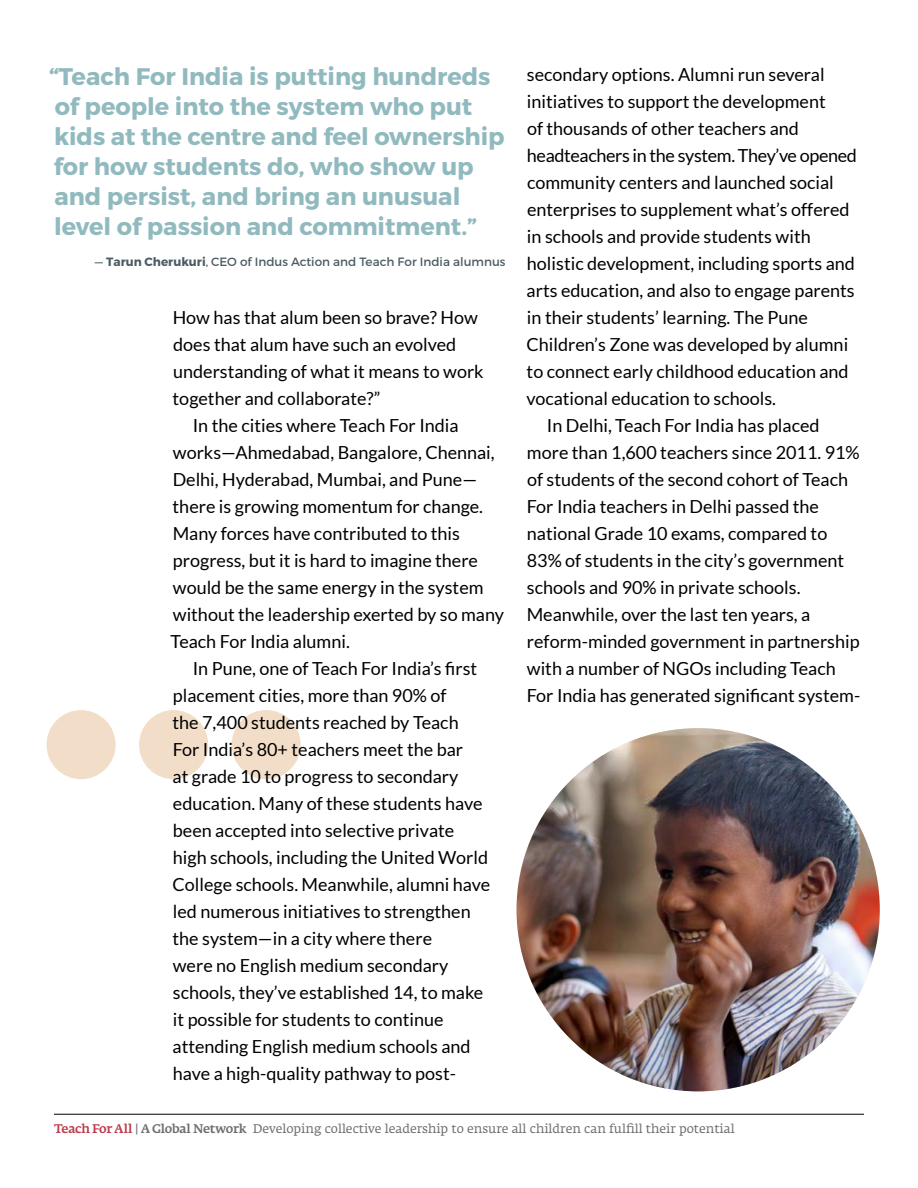
<style>
.page{position:relative;width:918px;height:1188px;background:#fff}
.page>*{position:absolute;margin:0;border:0;box-sizing:border-box;transform-origin:0 0}
.t1{font:700 24px/30px "Montserrat";color:#91babf}
.t2{font:18px/27px "Lato";color:#000}
.t3{font:18px "Lato";letter-spacing:-.02em;color:#000}
.t4{font:12.3px "Fedra Serif A Std";color:#6d6e71}
.t5{font:12px "Montserrat";color:#4c5c65}
.s1{font-weight:700}
.s2{font-weight:500;color:#bc3b4a}
.s3{font-weight:500;font-size:11.25px}
.s4{font-weight:500}
</style>
<div class="page">
<hr style="left:54px;top:1114px;width:810px;height:1px;background:#000">
<div style="left:46px;top:710px;width:70px;height:69px;background:#f2ddc8;border-radius:50%"></div>
<div style="left:139px;top:710px;width:69px;height:69px;background:#f2ddc8;border-radius:50%"></div>
<div style="left:232px;top:710px;width:69px;height:69px;background:#f2ddc8;border-radius:50%"></div>
<img style="left:517px;top:728px;width:363px;height:363px;border-radius:182px">
<h1 class="t1" style="left:49px;top:62px;width:457px">“Teach For India is putting hundreds of people into the system who put kids at the centre and feel ownership for how students do, who show up and persist, and bring an unusual level of passion and commitment.”</h1>
<p class="t5" style="left:95px;top:254px;width:412px">— <span class="s1">Tarun Cherukuri</span>, CEO of Indus Action and Teach For India alumnus</p>
<p class="t2" style="left:173px;top:304px;width:313px">How has that alum been so brave? How does that alum have such an evolved understanding of what it means to work together and collaborate?”</p>
<p class="t2" style="left:171px;top:412px;width:335px;text-indent:22px">In the cities where Teach For India works—Ahmedabad, Bangalore, Chennai, Delhi, Hyderabad, Mumbai, and Pune— there is growing momentum for change.<br>Many forces have contributed to this progress, but it is hard to imagine there would be the same energy in the system without the leadership exerted by so many Teach For India alumni.</p>
<p class="t2" style="left:173px;top:655px;width:319px;text-indent:20px">In Pune, one of Teach For India’s first placement cities, more than 90% of<br>the 7,400 students reached by Teach<br>For India’s 80+ teachers meet the bar<br>at grade 10 to progress to secondary education. Many of these students have been accepted into selective private high schools, including the United World College schools. Meanwhile, alumni have led numerous initiatives to strengthen the system—in a city where there<br>were no English medium secondary schools, they’ve established 14, to make it possible for students to continue attending English medium schools and have a high-quality pathway to post-</p>
<p class="t2" style="left:527px;top:61px;width:299px">secondary options. Alumni run several</p>
<p class="t2" style="left:527px;top:88px;width:300px">initiatives to support the development</p>
<p class="t2" style="left:527px;top:115px;width:273px">of thousands of other teachers and</p>
<p class="t3" style="left:527px;top:145px;width:331px">headteachers in the system. They’ve opened</p>
<p class="t2" style="left:527px;top:169px;width:308px">community centers and launched social</p>
<p class="t2" style="left:527px;top:196px;width:324px">enterprises to supplement what’s offered</p>
<p class="t2" style="left:527px;top:223px;width:285px">in schools and provide students with</p>
<p class="t2" style="left:527px;top:250px;width:329px">holistic development, including sports and</p>
<p class="t2" style="left:527px;top:277px;width:330px">arts education, and also to engage parents</p>
<p class="t2" style="left:527px;top:304px;width:282px">in their students’ learning. The Pune</p>
<p class="t2" style="left:527px;top:331px;width:323px">Children’s Zone was developed by alumni</p>
<p class="t2" style="left:527px;top:358px;width:324px">to connect early childhood education and</p>
<p class="t2" style="left:526px;top:385px;width:251px">vocational education to schools.</p>
<p class="t2" style="left:547px;top:412px;width:274px">In Delhi, Teach For India has placed</p>
<p class="t2" style="left:527px;top:439px;width:334px">more than 1,600 teachers since 2011. 91%</p>
<p class="t2" style="left:527px;top:466px;width:323px">of students of the second cohort of Teach</p>
<p class="t2" style="left:527px;top:493px;width:294px">For India teachers in Delhi passed the</p>
<p class="t2" style="left:527px;top:520px;width:302px">national Grade 10 exams, compared to</p>
<p class="t2" style="left:527px;top:547px;width:319px">83% of students in the city’s government</p>
<p class="t2" style="left:527px;top:574px;width:275px">schools and 90% in private schools.</p>
<p class="t2" style="left:527px;top:601px;width:285px">Meanwhile, over the last ten years, a</p>
<p class="t2" style="left:527px;top:628px;width:334px">reform-minded government in partnership</p>
<p class="t2" style="left:527px;top:655px;width:310px">with a number of NGOs including Teach</p>
<p class="t2" style="left:527px;top:682px;width:335px">For India has generated significant system-</p>
<p class="t4" style="left:54px;top:1121px;width:682px"><span class="s2">Teach For All</span> <span class="s3">|</span> <span class="s4">A Global Network</span> Developing collective leadership to ensure all children can fulfill their potential</p>
</div>
